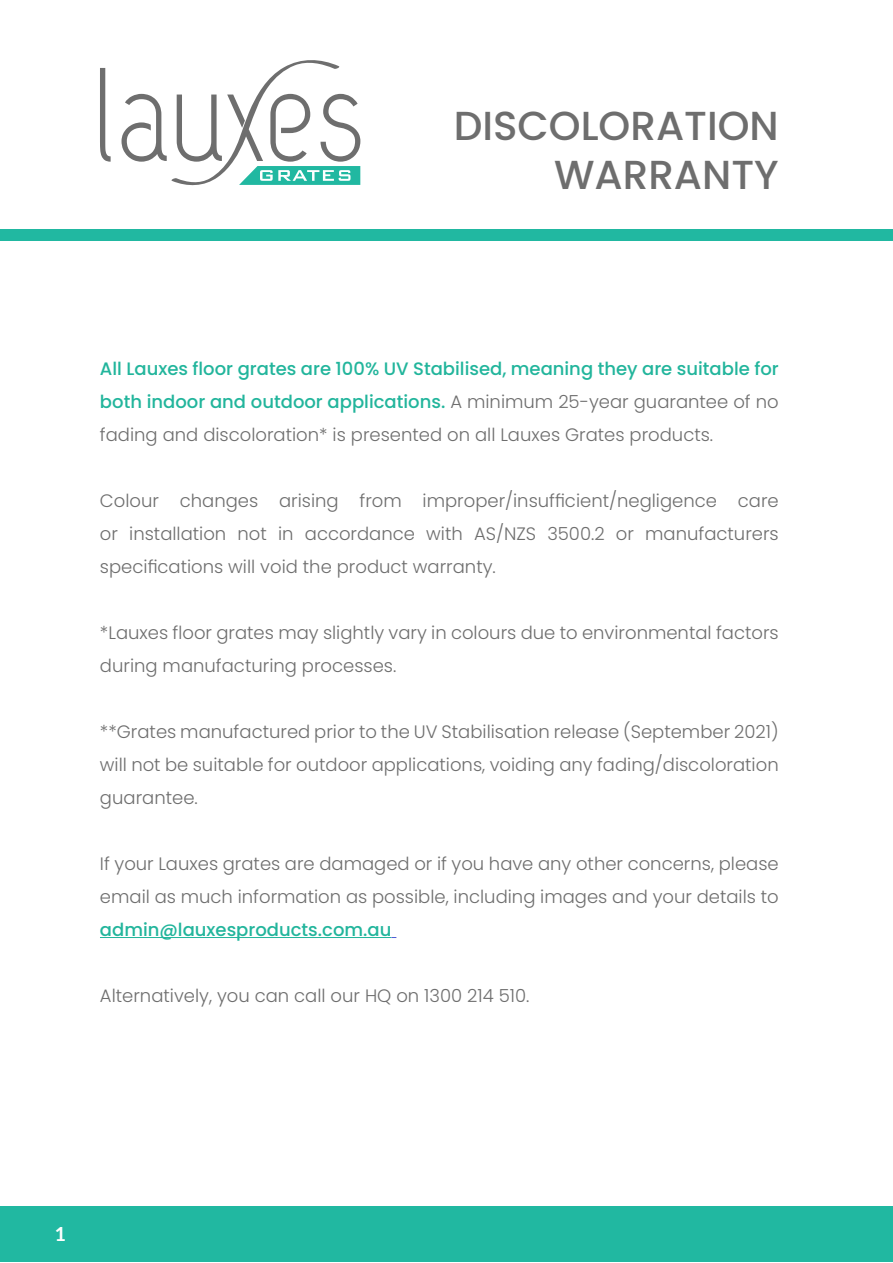
<style>
.page{position:relative;width:893px;height:1263px;background:#fff}
.page>*{position:absolute;margin:0;border:0;box-sizing:border-box;transform-origin:0 0}
.t1{font:500 40.5px/48.6px "Poppins";color:#6e6e6e;text-align:right}
.t2{font:700 19.5px "Lato";color:#fff}
.t3{font:300 18px/33px "Poppins";color:#6e6e6e;text-align:justify}
.t4{font:500 18px/33px "Poppins";color:#22b59c;text-align:justify}
.s1{font-weight:300;color:#6e6e6e}
</style>
<div class="page">
<svg style="left:100px;top:60px;width:260px;height:126px"></svg>
<div style="left:1px;top:1206px;width:892px;height:56px;background:#21b8a1"></div>
<div style="left:1px;top:230px;width:892px;height:11px;background:#21b8a1"></div>
<hr style="left:100px;top:937px;width:291px;height:1px;background:#22b59c">
<h1 class="t1" style="left:454px;top:102px;width:326px">DISCOLORATION<br>WARRANTY</h1>
<p class="t4" style="left:100px;top:352px;width:680px">All Lauxes floor grates are 100% UV Stabilised, meaning they are suitable for both indoor and outdoor applications. <span class="s1">A minimum 25-year guarantee of no fading and discoloration* is presented on all Lauxes Grates products.</span></p>
<p class="t3" style="left:100px;top:484px;width:680px">Colour changes arising from improper/insufficient/negligence care or installation not in accordance with AS/NZS 3500.2 or manufacturers specifications will void the product warranty.</p>
<p class="t3" style="left:100px;top:616px;width:680px">*Lauxes floor grates may slightly vary in colours due to environmental factors during manufacturing processes.</p>
<p class="t3" style="left:100px;top:715px;width:680px">**Grates manufactured prior to the UV Stabilisation release (September 2021) will not be suitable for outdoor applications, voiding any fading/discoloration guarantee.</p>
<p class="t3" style="left:100px;top:847px;width:680px">If your Lauxes grates are damaged or if you have any other concerns, please email as much information as possible, including images and your details to</p>
<p class="t4" style="left:100px;top:913px;width:293px">admin@lauxesproducts.com.au</p>
<p class="t3" style="left:100px;top:979px;width:431px">Alternatively, you can call our HQ on 1300 214 510.</p>
<p class="t2" style="left:55px;top:1220px;width:13px">1</p>
</div>
